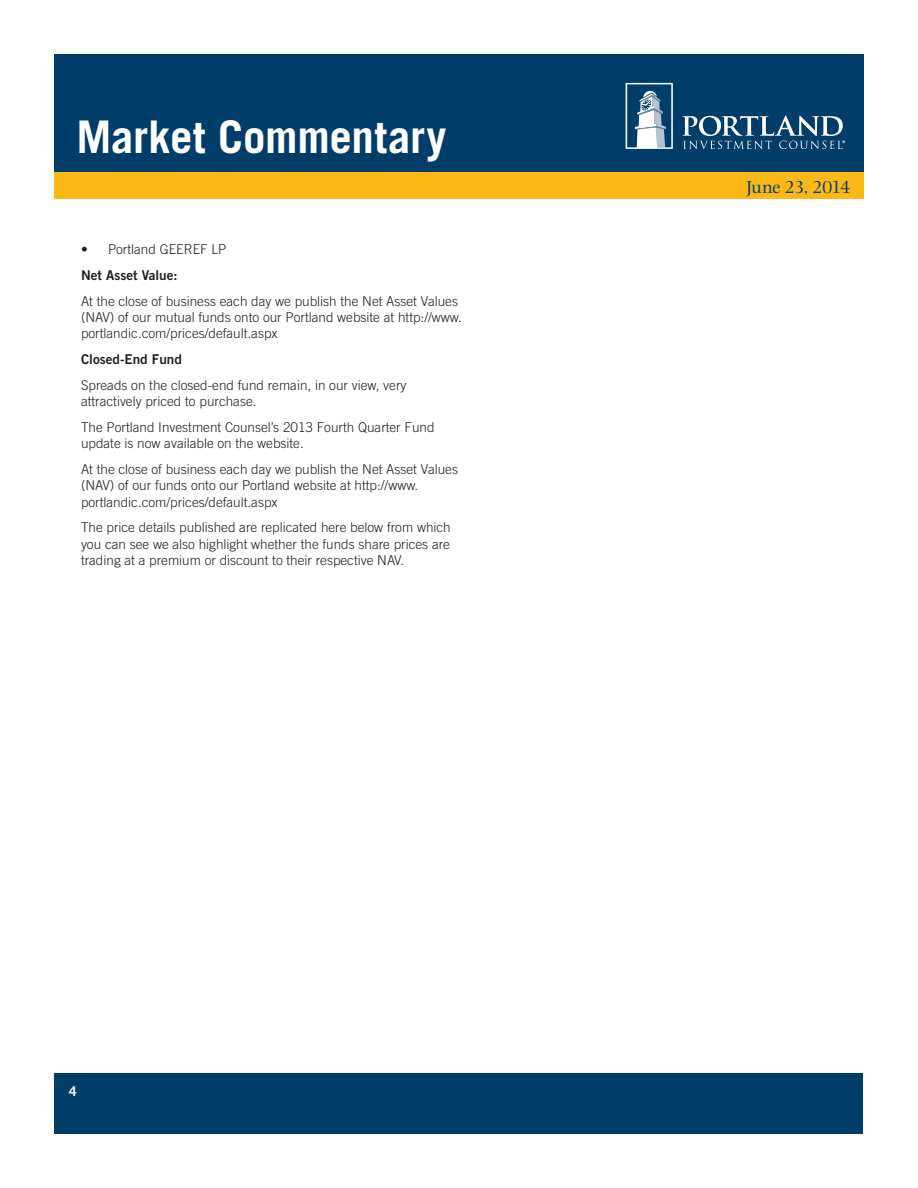
<style>
.page{position:relative;width:918px;height:1188px;background:#fff}
.page>*{position:absolute;margin:0;border:0;box-sizing:border-box;transform-origin:0 0}
.t1{font:700 45px "Trade Gothic";letter-spacing:-.005em;color:#fff}
.t2{font:18px "Photina";letter-spacing:-.035em;color:#003e69}
.Article_-_Body{font:300 13.5px/16.2px "Trade Gothic";color:#231f20}
.Article_-_Body-2{font:13.5px "Trade Gothic Bold Two";color:#231f20}
.t3{font:700 13.5px "Trade Gothic";color:#fff}
</style>
<div class="page">
<div style="left:55px;top:1073px;width:808px;height:60px;background:#003e69"></div>
<div style="left:54px;top:54px;width:810px;height:142px;background:#003e69"></div>
<svg style="left:626px;top:83px;width:47px;height:66px"></svg>
<svg style="left:682px;top:116px;width:163px;height:33px"></svg>
<div style="left:54px;top:172px;width:810px;height:28px;background:#fcb814"></div>
<h1 class="t1" style="left:76px;top:109px;width:371px">Market Commentary</h1>
<p class="Article_-_Body" style="left:81px;top:241px;width:147px">• Portland GEEREF LP</p>
<p class="Article_-_Body-2" style="left:81px;top:266px;width:98px">Net Asset Value:</p>
<p class="Article_-_Body" style="left:81px;top:292px;width:382px">At the close of business each day we publish the Net Asset Values (NAV) of our mutual funds onto our Portland website at http://www. portlandic.com/prices/default.aspx</p>
<p class="Article_-_Body-2" style="left:81px;top:351px;width:102px">Closed-End Fund</p>
<p class="Article_-_Body" style="left:81px;top:377px;width:327px">Spreads on the closed-end fund remain, in our view, very attractively priced to purchase.</p>
<p class="Article_-_Body" style="left:81px;top:419px;width:355px">The Portland Investment Counsel’s 2013 Fourth Quarter Fund update is now available on the website.</p>
<p class="Article_-_Body" style="left:81px;top:461px;width:379px">At the close of business each day we publish the Net Asset Values (NAV) of our funds onto our Portland website at http://www. portlandic.com/prices/default.aspx</p>
<p class="Article_-_Body" style="left:81px;top:519px;width:371px;text-align:justify">The price details published are replicated here below from which you can see we also highlight whether the funds share prices are trading at a premium or discount to their respective NAV.</p>
<p class="t3" style="left:69px;top:1083px;width:9px">4</p>
<p class="t2" style="left:746px;top:177px;width:106px">June 23, 2014</p>
</div>
